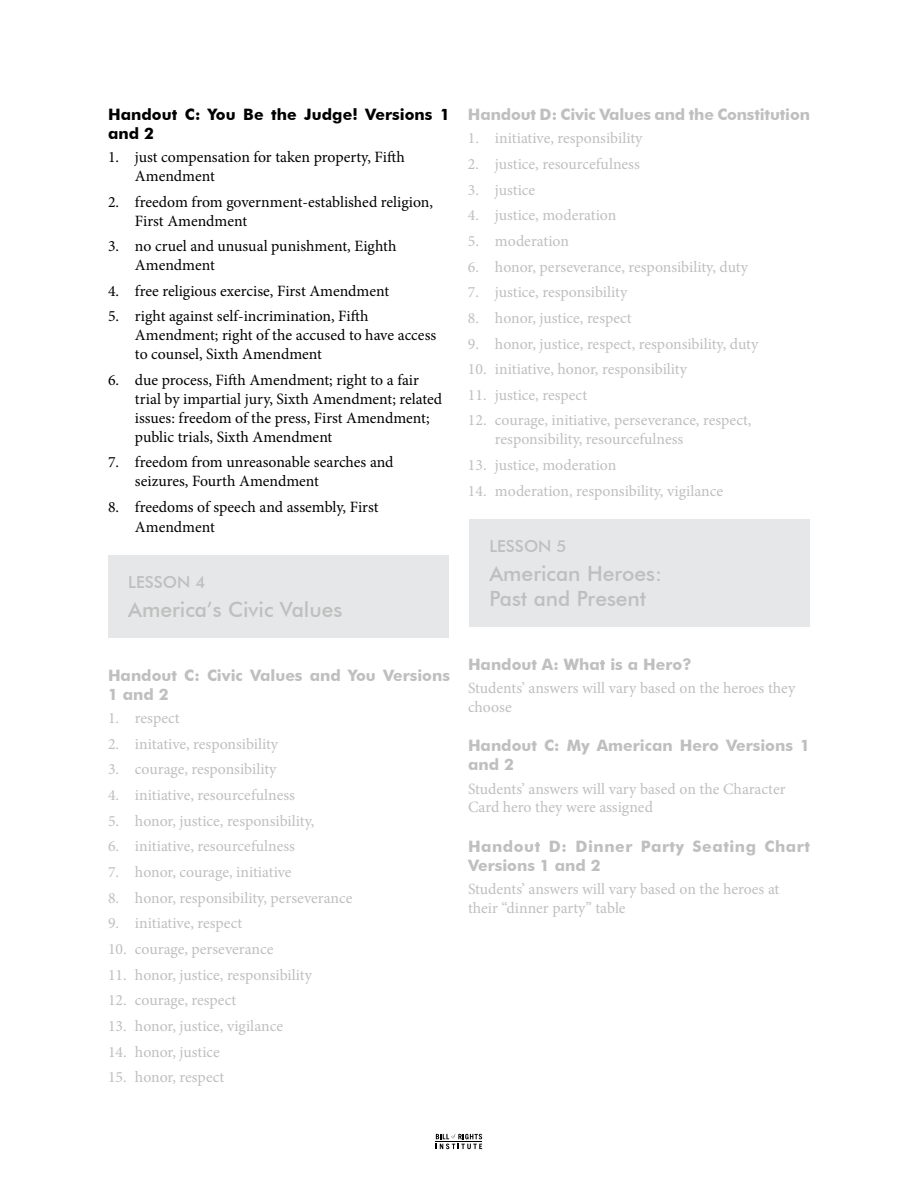
<style>
.page{position:relative;width:918px;height:1188px;background:#fff}
.page>*{position:absolute;margin:0;border:0;box-sizing:border-box;transform-origin:0 0}
.t1{font:500 21px/25.2px "Futura BT";color:#bfbfbf}
.t2{font:500 16.5px "Futura BT";color:#bfbfbf}
.t3{font:15.75px/18.9px "Minion Pro";color:#bfbfbf}
.t4{font:15.75px/18.9px "Minion Pro";color:#000}
.t5{font:700 15.75px/18.9px "Futura BT";color:#bfbfbf}
.t6{font:700 15.75px/18.9px "Futura BT";letter-spacing:.035em;color:#bfbfbf}
.t7{font:700 15.75px/18.9px "Futura BT";letter-spacing:.005em;color:#000}
.s1{font-family:"Futura BT";font-weight:700}
</style>
<div class="page">
<div style="left:108px;top:555px;width:341px;height:82px;background:#e6e7e8"></div>
<div style="left:469px;top:519px;width:341px;height:108px;background:#e6e7e8"></div>
<svg style="left:436px;top:1134px;width:46px;height:15px"></svg>
<p class="t7" style="left:108px;top:105px;width:343px">Handout C: You Be the Judge! Versions 1 and 2</p>
<p class="t4" style="left:135px;top:148px;width:271px;text-indent:-27px">1. just compensation for taken property, Fifth<br>Amendment</p>
<p class="t4" style="left:135px;top:192px;width:300px;text-indent:-27px">2. freedom from government-established religion,<br>First Amendment</p>
<p class="t4" style="left:135px;top:237px;width:263px;text-indent:-27px">3. no cruel and unusual punishment, Eighth<br>Amendment</p>
<p class="t4" style="left:108px;top:281px;width:283px">4. free religious exercise, First Amendment</p>
<p class="t4" style="left:135px;top:307px;width:303px;text-indent:-27px">5. right against self-incrimination, Fifth<br>Amendment; right of the accused to have access to counsel, Sixth Amendment</p>
<p class="t4" style="left:135px;top:370px;width:309px;text-indent:-27px">6. due process, Fifth Amendment; right to a fair trial by impartial jury, Sixth Amendment; related issues: freedom of the press, First Amendment; public trials, Sixth Amendment</p>
<p class="t4" style="left:135px;top:453px;width:260px;text-indent:-27px">7. freedom from unreasonable searches and seizures, Fourth Amendment</p>
<p class="t4" style="left:135px;top:497px;width:245px;line-height:19.8px;text-indent:-27px">8. freedoms of speech and assembly, First<br>Amendment</p>
<p class="t2" style="left:128px;top:572px;width:79px">LESSON 4</p>
<p class="t1" style="left:128px;top:597px;width:216px">America’s Civic Values</p>
<p class="t5" style="left:108px;top:666px;width:343px">Handout C: Civic Values and You Versions<br>1 and 2</p>
<p class="t3" style="left:108px;top:709px;width:73px">1. respect</p>
<p class="t3" style="left:108px;top:734px;width:172px">2. initative, responsibility</p>
<p class="t3" style="left:108px;top:760px;width:170px">3. courage, responsibility</p>
<p class="t3" style="left:108px;top:786px;width:188px">4. initiative, resourcefulness</p>
<p class="t3" style="left:108px;top:811px;width:208px">5. honor, justice, responsibility,</p>
<p class="t3" style="left:108px;top:837px;width:188px">6. initiative, resourcefulness</p>
<p class="t3" style="left:108px;top:863px;width:185px">7. honor, courage, initiative</p>
<p class="t3" style="left:108px;top:888px;width:246px">8. honor, responsibility, perseverance</p>
<p class="t3" style="left:108px;top:914px;width:136px">9. initiative, respect</p>
<p class="t3" style="left:108px;top:940px;width:167px">10. courage, perseverance</p>
<p class="t3" style="left:108px;top:965px;width:205px">11. honor, justice, responsibility</p>
<p class="t3" style="left:108px;top:991px;width:130px">12. courage, respect</p>
<p class="t3" style="left:108px;top:1017px;width:177px">13. honor, justice, vigilance</p>
<p class="t3" style="left:108px;top:1042px;width:113px">14. honor, justice</p>
<p class="t3" style="left:108px;top:1068px;width:118px">15. honor, respect</p>
<p class="t5" style="left:468px;top:105px;width:343px">Handout D: Civic Values and the Constitution</p>
<p class="t3" style="left:468px;top:129px;width:176px">1. initiative, responsibility</p>
<p class="t3" style="left:468px;top:155px;width:173px">2. justice, resourcefulness</p>
<p class="t3" style="left:468px;top:180px;width:69px">3. justice</p>
<p class="t3" style="left:468px;top:206px;width:150px">4. justice, moderation</p>
<p class="t3" style="left:468px;top:231px;width:103px">5. moderation</p>
<p class="t3" style="left:468px;top:257px;width:281px">6. honor, perseverance, responsibility, duty</p>
<p class="t3" style="left:468px;top:283px;width:161px">7. justice, responsibility</p>
<p class="t3" style="left:468px;top:308px;width:165px">8. honor, justice, respect</p>
<p class="t3" style="left:468px;top:334px;width:292px">9. honor, justice, respect, responsibility, duty</p>
<p class="t3" style="left:468px;top:360px;width:221px">10. initiative, honor, responsibility</p>
<p class="t3" style="left:468px;top:385px;width:121px">11. justice, respect</p>
<p class="t3" style="left:495px;top:411px;width:258px;text-indent:-27px">12. courage, initiative, perseverance, respect, responsibility, resourcefulness</p>
<p class="t3" style="left:468px;top:456px;width:150px">13. justice, moderation</p>
<p class="t3" style="left:468px;top:481px;width:257px">14. moderation, responsibility, vigilance</p>
<p class="t2" style="left:489px;top:536px;width:79px">LESSON 5</p>
<p class="t1" style="left:489px;top:561px;width:174px">American Heroes:<br>Past and Present</p>
<p class="t3" style="left:468px;top:654px;width:329px;line-height:23.2px"><span class="s1">Handout A: What is a Hero?<br></span>Students’ answers will vary based on the heroes they</p>
<p class="t3" style="left:468px;top:698px;width:45px">choose</p>
<p class="t5" style="left:468px;top:736px;width:343px">Handout C: My American Hero Versions 1 and 2</p>
<p class="t3" style="left:468px;top:779px;width:319px">Students’ answers will vary based on the Character<br>Card hero they were assigned</p>
<p class="t6" style="left:468px;top:836px;width:343px">Handout D: Dinner Party Seating Chart<br>Versions 1 and 2</p>
<p class="t3" style="left:468px;top:879px;width:313px">Students’ answers will vary based on the heroes at their “dinner party” table</p>
</div>
